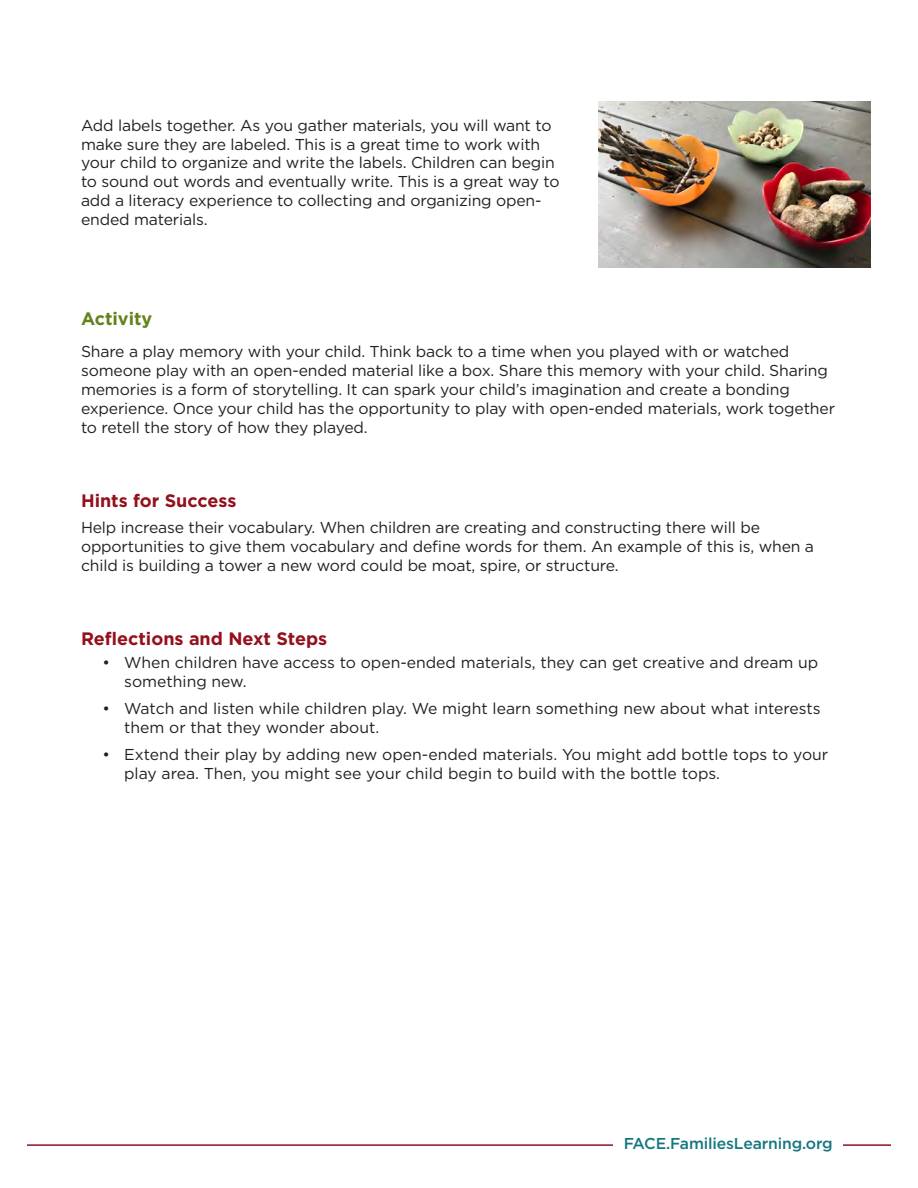
<style>
.page{position:relative;width:918px;height:1188px;background:#fff}
.page>*{position:absolute;margin:0;border:0;box-sizing:border-box;transform-origin:0 0}
.Subhead{font:700 18px "Gotham";color:#94101c}
.Body{font:700 18px "Gotham";color:#64811c}
.Body-2{font:15.75px/18.9px "Gotham";letter-spacing:-.01em;color:#231f20}
.Body-3{font:500 15.75px "Gotham";letter-spacing:-.01em;color:#15777f}
</style>
<div class="page">
<img style="left:598px;top:101px;width:272px;height:167px">
<hr style="left:27px;top:1144px;width:864px;height:2px;background:#94101c">
<div style="left:614px;top:1136px;width:229px;height:35px;background:#fff"></div>
<p class="Body-2" style="left:81px;top:115px;width:480px">Add labels together. As you gather materials, you will want to make sure they are labeled. This is a great time to work with your child to organize and write the labels. Children can begin to sound out words and eventually write. This is a great way to add a literacy experience to collecting and organizing open&shy;ended materials.</p>
<p class="Body" style="left:81px;top:307px;width:73px">Activity</p>
<p class="Body-2" style="left:81px;top:342px;width:756px">Share a play memory with your child. Think back to a time when you played with or watched someone play with an open-ended material like a box. Share this memory with your child. Sharing memories is a form of storytelling. It can spark your child’s imagination and create a bonding experience. Once your child has the opportunity to play with open-ended materials, work together to retell the story of how they played.</p>
<p class="Subhead" style="left:81px;top:489px;width:157px">Hints for Success</p>
<p class="Body-2" style="left:81px;top:518px;width:735px">Help increase their vocabulary. When children are creating and constructing there will be opportunities to give them vocabulary and define words for them. An example of this is, when a child is building a tower a new word could be moat, spire, or structure.</p>
<p class="Subhead" style="left:81px;top:627px;width:248px">Reflections and Next Steps</p>
<p class="Body-2" style="left:124px;top:653px;width:696px;text-indent:-22px">• When children have access to open-ended materials, they can get creative and dream up something new.</p>
<p class="Body-2" style="left:124px;top:698px;width:698px;text-indent:-22px">• Watch and listen while children play. We might learn something new about what interests them or that they wonder about.</p>
<p class="Body-2" style="left:124px;top:744px;width:706px;text-indent:-22px">• Extend their play by adding new open-ended materials. You might add bottle tops to your play area. Then, you might see your child begin to build with the bottle tops.</p>
<p class="Body-3" style="left:624px;top:1133px;width:211px">FACE.FamiliesLearning.org</p>
</div>
